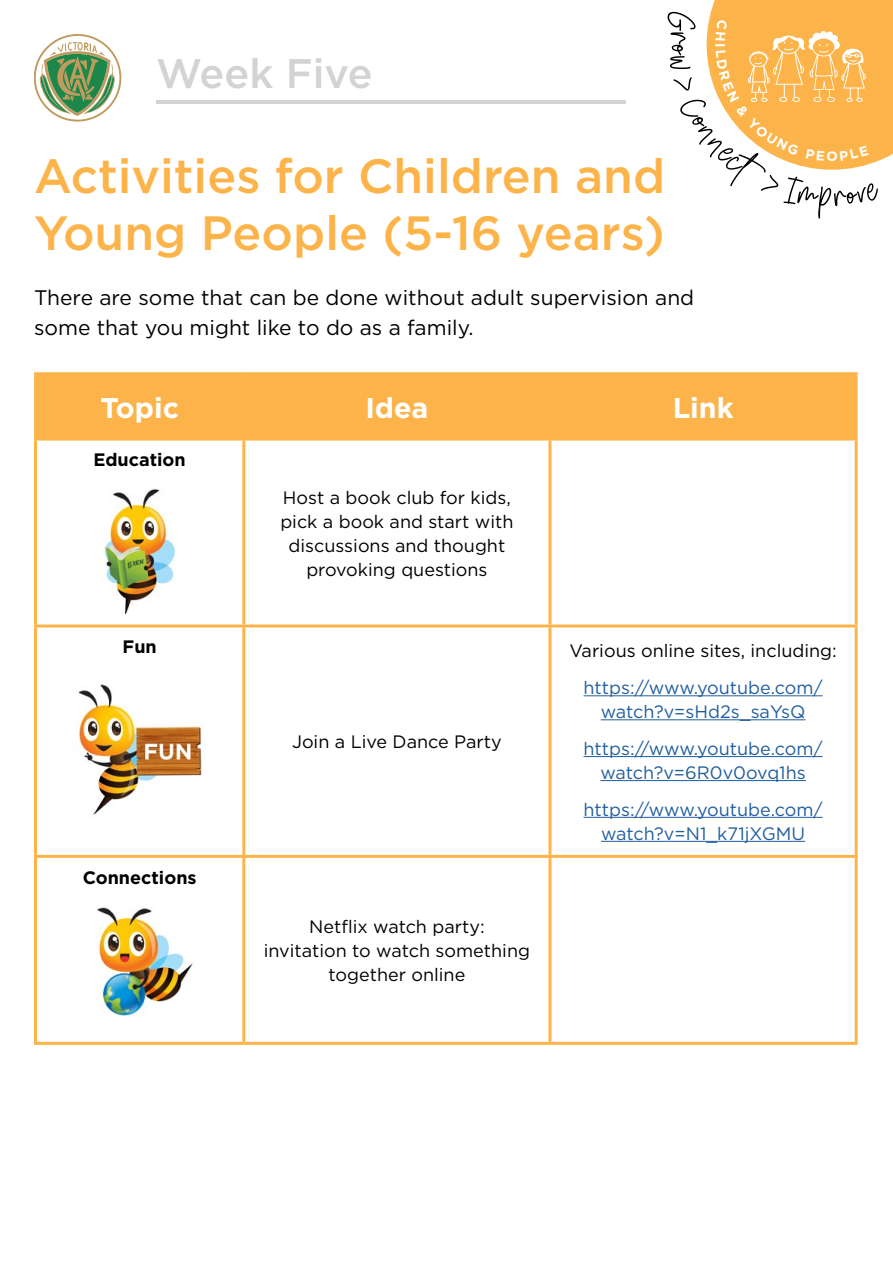
<style>
.page{position:relative;width:893px;height:1263px;background:#fff}
.page>*{position:absolute;margin:0;border:0;box-sizing:border-box;transform-origin:0 0}
.t1{font:500 48px/57.6px "Gotham";color:#fcb44a}
.t2{font:500 41.25px "Gotham";color:#d1d3d4}
.t3{font:700 28.5px "Gotham";color:#fff}
.t4{font:21px/30px "Gotham";color:#000}
.t5{font:18px/24px "Gotham";color:#000;text-align:center}
.t6{font:18px/24px "Gotham";color:#215e9e;text-align:center}
.t7{font:700 18px "Gotham";color:#000}
</style>
<div class="page">
<div style="left:37px;top:375px;width:818px;height:62px;background:#fcb44a"></div>
<hr style="left:34px;top:372px;width:210px;height:3px;background:#fcb44a">
<hr style="left:34px;top:375px;width:3px;height:62px;background:#fcb44a">
<hr style="left:244px;top:372px;width:306px;height:3px;background:#fcb44a">
<hr style="left:242px;top:375px;width:3px;height:62px;background:#fcb44a">
<hr style="left:550px;top:372px;width:308px;height:3px;background:#fcb44a">
<hr style="left:548px;top:375px;width:3px;height:62px;background:#fcb44a">
<hr style="left:855px;top:375px;width:3px;height:62px;background:#fcb44a">
<hr style="left:34px;top:437px;width:210px;height:3px;background:#fcb44a">
<hr style="left:34px;top:440px;width:3px;height:184px;background:#fcb44a">
<hr style="left:244px;top:437px;width:306px;height:3px;background:#fcb44a">
<hr style="left:242px;top:440px;width:3px;height:184px;background:#fcb44a">
<hr style="left:550px;top:437px;width:308px;height:3px;background:#fcb44a">
<hr style="left:548px;top:440px;width:3px;height:184px;background:#fcb44a">
<hr style="left:855px;top:440px;width:3px;height:184px;background:#fcb44a">
<hr style="left:34px;top:624px;width:210px;height:3px;background:#fcb44a">
<hr style="left:34px;top:627px;width:3px;height:228px;background:#fcb44a">
<hr style="left:244px;top:624px;width:306px;height:3px;background:#fcb44a">
<hr style="left:242px;top:627px;width:3px;height:228px;background:#fcb44a">
<hr style="left:550px;top:624px;width:308px;height:3px;background:#fcb44a">
<hr style="left:548px;top:627px;width:3px;height:228px;background:#fcb44a">
<hr style="left:855px;top:627px;width:3px;height:228px;background:#fcb44a">
<hr style="left:34px;top:855px;width:210px;height:3px;background:#fcb44a">
<hr style="left:34px;top:858px;width:3px;height:184px;background:#fcb44a">
<hr style="left:244px;top:855px;width:306px;height:3px;background:#fcb44a">
<hr style="left:242px;top:858px;width:3px;height:184px;background:#fcb44a">
<hr style="left:550px;top:855px;width:308px;height:3px;background:#fcb44a">
<hr style="left:548px;top:858px;width:3px;height:184px;background:#fcb44a">
<hr style="left:855px;top:858px;width:3px;height:184px;background:#fcb44a">
<hr style="left:34px;top:1042px;width:210px;height:3px;background:#fcb44a">
<hr style="left:244px;top:1042px;width:306px;height:3px;background:#fcb44a">
<hr style="left:550px;top:1042px;width:308px;height:3px;background:#fcb44a">
<img style="left:104px;top:489px;width:72px;height:125px">
<img style="left:78px;top:684px;width:124px;height:131px">
<hr style="left:584px;top:695px;width:239px;height:1px;background:#215e9e">
<hr style="left:601px;top:719px;width:204px;height:1px;background:#215e9e">
<hr style="left:584px;top:756px;width:239px;height:1px;background:#215e9e">
<hr style="left:600px;top:780px;width:206px;height:1px;background:#215e9e">
<hr style="left:584px;top:817px;width:239px;height:1px;background:#215e9e">
<hr style="left:601px;top:841px;width:204px;height:1px;background:#215e9e">
<img style="left:97px;top:907px;width:96px;height:109px">
<hr style="left:156px;top:100px;width:469px;height:3px;background:#d1d3d4">
<svg style="left:34px;top:34px;width:87px;height:87px"></svg>
<svg style="left:667px;top:0;width:226px;height:218px"></svg>
<h2 class="t2" style="left:156px;top:47px;width:218px">Week Five</h2>
<h1 class="t1" style="left:34px;top:146px;width:633px">Activities for Children and<br>Young People (5-16 years)</h1>
<p class="t4" style="left:34px;top:282px;width:662px">There are some that can be done without adult supervision and some that you might like to do as a family.</p>
<h3 class="t3" style="left:100px;top:389px;width:80px">Topic</h3>
<h3 class="t3" style="left:365px;top:389px;width:65px">Idea</h3>
<h3 class="t3" style="left:673px;top:389px;width:62px">Link</h3>
<p class="t7" style="left:94px;top:448px;width:94px">Education</p>
<p class="t5" style="left:280px;top:485px;width:235px">Host a book club for kids, pick a book and start with discussions and thought provoking questions</p>
<p class="t7" style="left:123px;top:635px;width:36px">Fun</p>
<p class="t7" style="left:83px;top:865px;width:115px">Connections</p>
<p class="t5" style="left:292px;top:730px;width:211px">Join a Live Dance Party</p>
<p class="t5" style="left:264px;top:914px;width:268px">Netflix watch party:<br>invitation to watch something together online</p>
<p class="t5" style="left:569px;top:638px;width:269px">Various online sites, including:</p>
<p class="t6" style="left:584px;top:675px;width:241px">https://www.youtube.com/ watch?v=sHd2s_saYsQ</p>
<p class="t6" style="left:584px;top:736px;width:241px">https://www.youtube.com/ watch?v=6R0v0ovq1hs</p>
<p class="t6" style="left:584px;top:797px;width:241px">https://www.youtube.com/ watch?v=N1_k71jXGMU</p>
</div>
